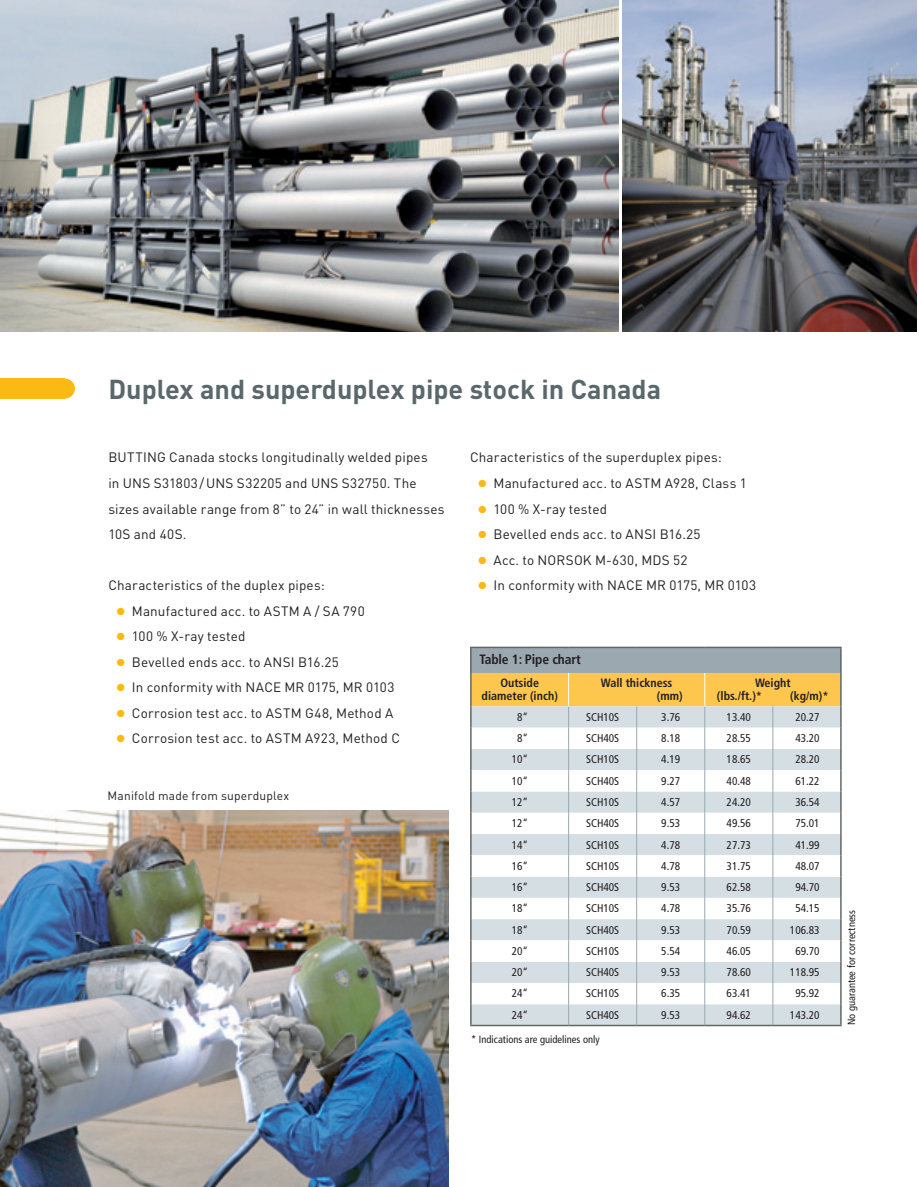
<style>
.page{position:relative;width:919px;height:1187px;background:#fff}
.page>*{position:absolute;margin:0;border:0;box-sizing:border-box;transform-origin:0 0}
.t1{font:700 27px "DIN";color:#5b686b}
.t2{font:13.5px/25.5px "DIN";letter-spacing:.01em;color:#231f20}
.t3{font:700 condensed 13.5px "Frutiger";letter-spacing:-.01em;color:#231f20}
.Tabelle_Head_mittig{font:700 condensed 12px/12.8px "Frutiger";color:#231f20;text-align:center}
.t4{font:12px "DIN";letter-spacing:.015em;color:#231f20}
.t5{font:condensed 11.25px "Frutiger";color:#231f20}
.t6{font:condensed 10.5px "Frutiger";color:#231f20}
.s1{font-size:22.5px;color:#fdb913}
</style>
<div class="page">
<img style="left:0;top:0;width:618px;height:332px">
<img style="left:0;top:810px;width:449px;height:376px">
<img style="left:622px;top:0;width:294px;height:332px">
<div style="left:0;top:378px;width:65px;height:20px;background:#fdb913"></div>
<div style="left:55px;top:378px;width:20px;height:20px;background:#fdb913;border-radius:50%"></div>
<hr style="left:568px;top:1024px;width:68px;height:2px;background:#626962">
<hr style="left:636px;top:1024px;width:68px;height:2px;background:#626962">
<hr style="left:704px;top:1024px;width:68px;height:2px;background:#626962">
<hr style="left:772px;top:1024px;width:69px;height:2px;background:#626962">
<hr style="left:470px;top:646px;width:98px;height:2px;background:#626962">
<hr style="left:568px;top:646px;width:68px;height:2px;background:#626962">
<hr style="left:636px;top:646px;width:68px;height:2px;background:#626962">
<hr style="left:704px;top:646px;width:68px;height:2px;background:#626962">
<hr style="left:772px;top:646px;width:69px;height:2px;background:#626962">
<hr style="left:470px;top:1024px;width:98px;height:2px;background:#626962">
<svg style="left:470px;top:648px;width:371px;height:376px"></svg>
<p class="t1" style="left:108px;top:371px;width:554px">Duplex and superduplex pipe stock in Canada</p>
<p class="t2" style="left:108px;top:445px;width:337px">BUTTING Canada stocks longitudinally welded pipes<br>in UNS S31803/UNS S32205 and UNS S32750. The sizes available range from 8” to 24” in wall thicknesses 10S and 40S.</p>
<p class="t2" style="left:108px;top:572px;width:218px">Characteristics of the duplex pipes:</p>
<p class="t2" style="left:115px;top:598px;width:251px"><span class="s1">•</span> Manufactured acc. to ASTM A / SA 790</p>
<p class="t2" style="left:115px;top:623px;width:132px"><span class="s1">•</span> 100 % X-ray tested</p>
<p class="t2" style="left:115px;top:649px;width:225px"><span class="s1">•</span> Bevelled ends acc. to ANSI B16.25</p>
<p class="t2" style="left:115px;top:674px;width:281px"><span class="s1">•</span> In conformity with NACE MR 0175, MR 0103</p>
<p class="t2" style="left:115px;top:700px;width:280px"><span class="s1">•</span> Corrosion test acc. to ASTM G48, Method A</p>
<p class="t2" style="left:115px;top:725px;width:286px"><span class="s1">•</span> Corrosion test acc. to ASTM A923, Method C</p>
<p class="t4" style="left:108px;top:789px;width:183px">Manifold made from superduplex</p>
<p class="t2" style="left:470px;top:445px;width:253px">Characteristics of the superduplex pipes:</p>
<p class="t2" style="left:476px;top:470px;width:272px"><span class="s1">•</span> Manufactured acc. to ASTM A928, Class 1</p>
<p class="t2" style="left:476px;top:496px;width:132px"><span class="s1">•</span> 100 % X-ray tested</p>
<p class="t2" style="left:476px;top:521px;width:225px"><span class="s1">•</span> Bevelled ends acc. to ANSI B16.25</p>
<p class="t2" style="left:476px;top:547px;width:212px"><span class="s1">•</span> Acc. to NORSOK M-630, MDS 52</p>
<p class="t2" style="left:476px;top:572px;width:281px"><span class="s1">•</span> In conformity with NACE MR 0175, MR 0103</p>
<p class="t3" style="left:479px;top:651px;width:103px">Table 1: Pipe chart</p>
<p class="Tabelle_Head_mittig" style="left:481px;top:676px;width:78px">Outside diameter (inch)</p>
<p class="Tabelle_Head_mittig" style="left:601px;top:676px;width:73px">Wall thickness</p>
<p class="Tabelle_Head_mittig" style="left:656px;top:689px;width:27px">(mm)</p>
<p class="Tabelle_Head_mittig" style="left:717px;top:676px;width:75px;text-align:left;text-indent:38px">Weight (lbs./ft.)*</p>
<p class="Tabelle_Head_mittig" style="left:790px;top:689px;width:40px">(kg/m)*</p>
<p class="t5" style="left:517px;top:710px;width:13px">8“</p>
<p class="t5" style="left:586px;top:710px;width:35px">SCH10S</p>
<p class="t5" style="left:661px;top:710px;width:20px">3.76</p>
<p class="t5" style="left:726px;top:710px;width:26px">13.40</p>
<p class="t5" style="left:795px;top:710px;width:26px">20.27</p>
<p class="t5" style="left:517px;top:731px;width:13px">8“</p>
<p class="t5" style="left:586px;top:731px;width:35px">SCH40S</p>
<p class="t5" style="left:661px;top:731px;width:20px">8.18</p>
<p class="t5" style="left:726px;top:731px;width:26px">28.55</p>
<p class="t5" style="left:795px;top:731px;width:26px">43.20</p>
<p class="t5" style="left:511px;top:753px;width:18px">10“</p>
<p class="t5" style="left:586px;top:753px;width:35px">SCH10S</p>
<p class="t5" style="left:661px;top:753px;width:20px">4.19</p>
<p class="t5" style="left:726px;top:753px;width:26px">18.65</p>
<p class="t5" style="left:795px;top:753px;width:26px">28.20</p>
<p class="t5" style="left:511px;top:774px;width:18px">10“</p>
<p class="t5" style="left:586px;top:774px;width:35px">SCH40S</p>
<p class="t5" style="left:661px;top:774px;width:20px">9.27</p>
<p class="t5" style="left:726px;top:774px;width:26px">40.48</p>
<p class="t5" style="left:795px;top:774px;width:26px">61.22</p>
<p class="t5" style="left:511px;top:795px;width:18px">12“</p>
<p class="t5" style="left:586px;top:795px;width:35px">SCH10S</p>
<p class="t5" style="left:661px;top:795px;width:20px">4.57</p>
<p class="t5" style="left:726px;top:795px;width:26px">24.20</p>
<p class="t5" style="left:795px;top:795px;width:26px">36.54</p>
<p class="t5" style="left:511px;top:816px;width:18px">12“</p>
<p class="t5" style="left:586px;top:816px;width:35px">SCH40S</p>
<p class="t5" style="left:661px;top:816px;width:20px">9.53</p>
<p class="t5" style="left:726px;top:816px;width:26px">49.56</p>
<p class="t5" style="left:795px;top:816px;width:26px">75.01</p>
<p class="t5" style="left:511px;top:838px;width:18px">14“</p>
<p class="t5" style="left:586px;top:838px;width:35px">SCH10S</p>
<p class="t5" style="left:661px;top:838px;width:20px">4.78</p>
<p class="t5" style="left:726px;top:838px;width:26px">27.73</p>
<p class="t5" style="left:795px;top:838px;width:26px">41.99</p>
<p class="t5" style="left:511px;top:859px;width:18px">16“</p>
<p class="t5" style="left:586px;top:859px;width:35px">SCH10S</p>
<p class="t5" style="left:661px;top:859px;width:20px">4.78</p>
<p class="t5" style="left:726px;top:859px;width:26px">31.75</p>
<p class="t5" style="left:795px;top:859px;width:26px">48.07</p>
<p class="t5" style="left:511px;top:880px;width:18px">16“</p>
<p class="t5" style="left:586px;top:880px;width:35px">SCH40S</p>
<p class="t5" style="left:661px;top:880px;width:20px">9.53</p>
<p class="t5" style="left:726px;top:880px;width:26px">62.58</p>
<p class="t5" style="left:795px;top:880px;width:26px">94.70</p>
<p class="t5" style="left:511px;top:901px;width:18px">18“</p>
<p class="t5" style="left:586px;top:901px;width:35px">SCH10S</p>
<p class="t5" style="left:661px;top:901px;width:20px">4.78</p>
<p class="t5" style="left:726px;top:901px;width:26px">35.76</p>
<p class="t5" style="left:795px;top:901px;width:26px">54.15</p>
<p class="t5" style="left:511px;top:923px;width:18px">18“</p>
<p class="t5" style="left:586px;top:923px;width:35px">SCH40S</p>
<p class="t5" style="left:661px;top:923px;width:20px">9.53</p>
<p class="t5" style="left:726px;top:923px;width:26px">70.59</p>
<p class="t5" style="left:789px;top:923px;width:31px">106.83</p>
<p class="t5" style="left:511px;top:944px;width:18px">20“</p>
<p class="t5" style="left:586px;top:944px;width:35px">SCH10S</p>
<p class="t5" style="left:661px;top:944px;width:20px">5.54</p>
<p class="t5" style="left:726px;top:944px;width:26px">46.05</p>
<p class="t5" style="left:795px;top:944px;width:26px">69.70</p>
<p class="t5" style="left:511px;top:965px;width:18px">20“</p>
<p class="t5" style="left:586px;top:965px;width:35px">SCH40S</p>
<p class="t5" style="left:661px;top:965px;width:20px">9.53</p>
<p class="t5" style="left:726px;top:965px;width:26px">78.60</p>
<p class="t5" style="left:789px;top:965px;width:31px">118.95</p>
<p class="t5" style="left:511px;top:986px;width:18px">24“</p>
<p class="t5" style="left:586px;top:986px;width:35px">SCH10S</p>
<p class="t5" style="left:661px;top:986px;width:20px">6.35</p>
<p class="t5" style="left:726px;top:986px;width:26px">63.41</p>
<p class="t5" style="left:795px;top:986px;width:26px">95.92</p>
<p class="t5" style="left:511px;top:1008px;width:18px">24“</p>
<p class="t5" style="left:586px;top:1008px;width:35px">SCH40S</p>
<p class="t5" style="left:661px;top:1008px;width:20px">9.53</p>
<p class="t5" style="left:726px;top:1008px;width:26px">94.62</p>
<p class="t5" style="left:789px;top:1008px;width:31px">143.20</p>
<p class="t6" style="left:471px;top:1033px;width:130px">* Indications are guidelines only</p>
<p class="t6" style="left:845px;top:1025px;width:117px;rotate:-90deg">No guarantee for correctness</p>
</div>
